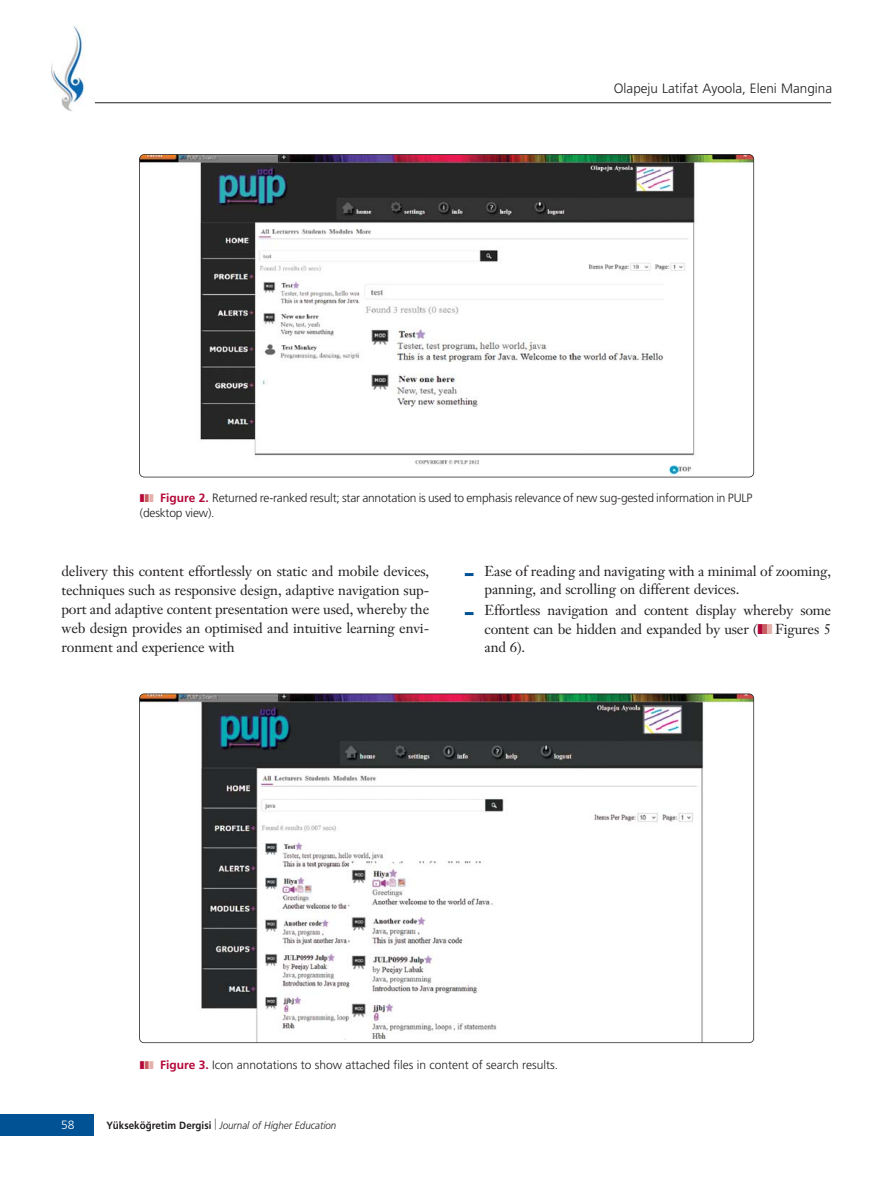
<style>
.page{position:relative;width:893px;height:1191px;background:#fff}
.page>*{position:absolute;margin:0;border:0;box-sizing:border-box;transform-origin:0 0}
.t1{font:14.25px/18.9px "Janson Text";letter-spacing:-.01em;color:#231f20;text-align:justify}
.t2{font:300 13.5px "Frutiger";color:#231f20}
.t3{font:300 12px/14.4px "Frutiger";letter-spacing:-.015em;color:#231f20}
.t4{font:300 12px "Frutiger";color:#fff}
.t5{font:italic 300 10.5px "Frutiger";color:#231f20;scale:.94 1}
.s1{color:#b30738}
.s2{color:#c75c60}
.s3{color:#e5b0ab}
.s4{font-weight:700;color:#b30738}
.s5{font-weight:700;font-style:normal}
</style>
<div class="page">
<div style="left:0;top:1114px;width:93px;height:21px;background:#005295"></div>
<img style="left:51px;top:25px;width:34px;height:87px">
<hr style="left:95px;top:102px;width:736px;height:1px;background:#231f20">
<div style="left:84px;top:94px;width:10px;height:10px;background:#fff"></div>
<img style="left:140px;top:154px;width:614px;height:323px;border-radius:5px">
<div style="left:139px;top:154px;width:615px;height:323px;border:2px solid #231f20;border-radius:5px"></div>
<img style="left:140px;top:694px;width:614px;height:348px;border-radius:5px">
<div style="left:139px;top:693px;width:615px;height:350px;border:2px solid #231f20;border-radius:5px"></div>
<svg style="left:465px;top:612px;width:8px;height:3px"></svg>
<svg style="left:465px;top:573px;width:8px;height:3px"></svg>
<p class="t2" style="left:614px;top:83px;width:220px">Olapeju Latifat Ayoola, Eleni Mangina</p>
<p class="t3" style="left:140px;top:492px;width:614px"><span class="s1">❚</span><span class="s2">❚</span><span class="s3">❚</span> <span class="s4">Figure 2.</span> Returned re-ranked result; star annotation is used to emphasis relevance of new sug-gested information in PULP (desktop view).</p>
<p class="t1" style="left:61px;top:563px;width:369px">delivery this content effortlessly on static and mobile devices, techniques such as responsive design, adaptive navigation sup&shy;port and adaptive content presentation were used, whereby the web design provides an optimised and intuitive learning envi&shy;ronment and experience with</p>
<p class="t1" style="left:485px;top:563px;width:348px;line-height:18.5px">Ease of reading and navigating with a minimal of zooming, panning, and scrolling on different devices.</p>
<p class="t1" style="left:485px;top:602px;width:348px;line-height:18.5px">Effortless navigation and content display whereby some content can be hidden and expanded by user (<span class="s1">❚</span><span class="s2">❚</span><span class="s3">❚</span> Figures 5 and 6).</p>
<p class="t4" style="left:61px;top:1119px;width:15px">58</p>
<p class="t3" style="left:140px;top:1058px;width:420px"><span class="s1">❚</span><span class="s2">❚</span><span class="s3">❚</span> <span class="s4">Figure 3.</span> Icon annotations to show attached files in content of search results.</p>
<p class="t5" style="left:106px;top:1120px;width:246px"><span class="s5">Yüksekö¤retim Dergisi</span> Journal of Higher Education</p>
</div>
